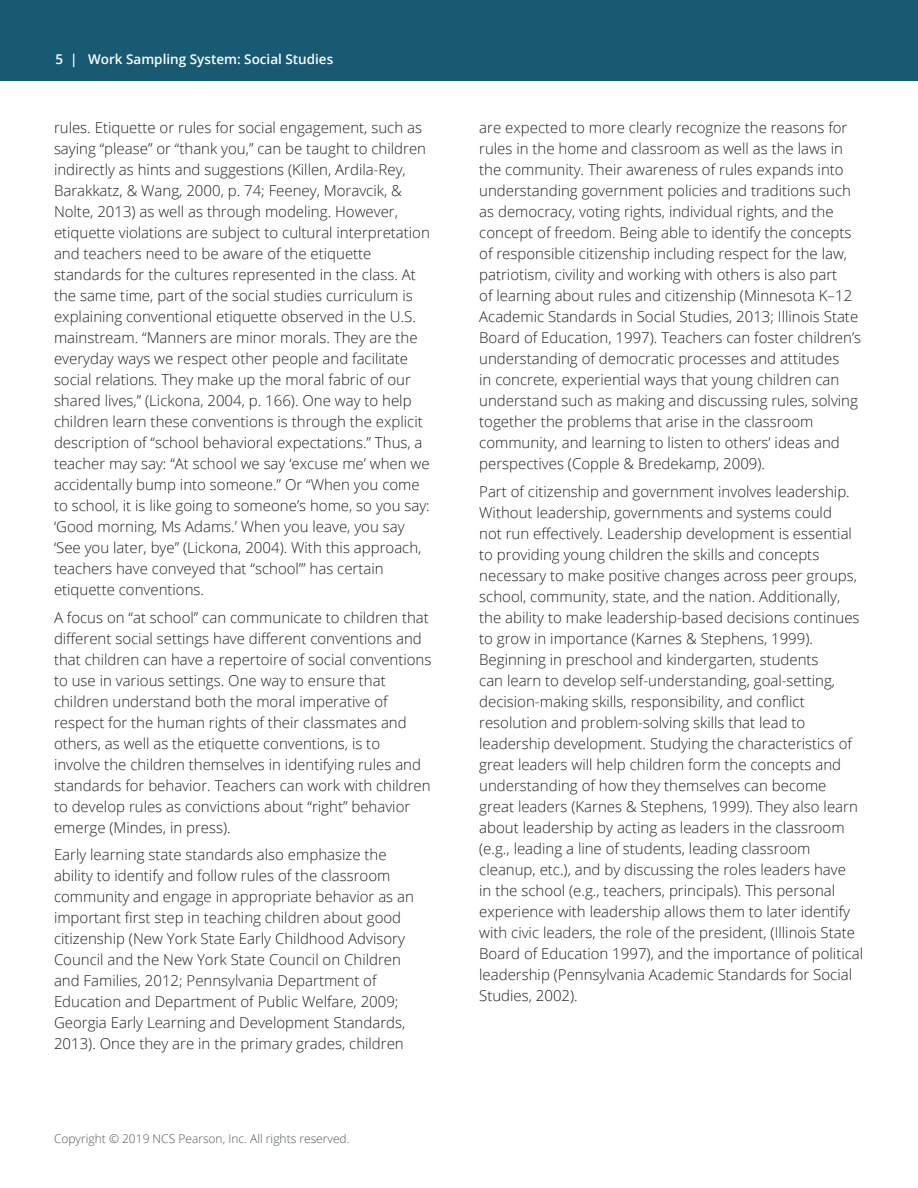
<style>
.page{position:relative;width:918px;height:1188px;background:#fff}
.page>*{position:absolute;margin:0;border:0;box-sizing:border-box;transform-origin:0 0}
.content{font:300 15px/21px "Open Sans";color:#231f20}
.t1{font:600 13.5px "Open Sans";color:#fff}
.t2{font:300 12px "Open Sans";color:#4e5759}
</style>
<div class="page">
<div style="left:0;top:0;width:918px;height:81px;background:#185a71"></div>
<p class="t1" style="left:55px;top:50px;width:279px">5 | Work Sampling System: Social Studies</p>
<p class="content" style="left:54px;top:117px;width:377px">rules. Etiquette or rules for social engagement, such as saying “please” or “thank you,” can be taught to children indirectly as hints and suggestions (Killen, Ardila-Rey, Barakkatz, &amp; Wang, 2000, p. 74; Feeney, Moravcik, &amp; Nolte, 2013) as well as through modeling. However, etiquette violations are subject to cultural interpretation and teachers need to be aware of the etiquette standards for the cultures represented in the class. At the same time, part of the social studies curriculum is explaining conventional etiquette observed in the U.S. mainstream. “Manners are minor morals. They are the everyday ways we respect other people and facilitate social relations. They make up the moral fabric of our shared lives,” (Lickona, 2004, p. 166). One way to help children learn these conventions is through the explicit description of “school behavioral expectations.” Thus, a teacher may say: “At school we say ‘excuse me’ when we accidentally bump into someone.” Or “When you come to school, it is like going to someone’s home, so you say: ‘Good morning, Ms Adams.’ When you leave, you say ‘See you later, bye” (Lickona, 2004). With this approach, teachers have conveyed that “school’” has certain etiquette conventions.</p>
<p class="content" style="left:54px;top:606px;width:379px">A focus on “at school” can communicate to children that different social settings have different conventions and that children can have a repertoire of social conventions to use in various settings. One way to ensure that children understand both the moral imperative of respect for the human rights of their classmates and others, as well as the etiquette conventions, is to<br>involve the children themselves in identifying rules and standards for behavior. Teachers can work with children to develop rules as convictions about “right” behavior emerge (Mindes, in press).</p>
<p class="content" style="left:54px;top:844px;width:362px">Early learning state standards also emphasize the ability to identify and follow rules of the classroom community and engage in appropriate behavior as an important first step in teaching children about good citizenship (New York State Early Childhood Advisory Council and the New York State Council on Children and Families, 2012; Pennsylvania Department of Education and Department of Public Welfare, 2009; Georgia Early Learning and Development Standards, 2013). Once they are in the primary grades, children</p>
<p class="t2" style="left:54px;top:1131px;width:297px">Copyright © 2019 NCS Pearson, Inc. All rights reserved.</p>
<p class="content" style="left:479px;top:117px;width:383px">are expected to more clearly recognize the reasons for rules in the home and classroom as well as the laws in the community. Their awareness of rules expands into understanding government policies and traditions such as democracy, voting rights, individual rights, and the concept of freedom. Being able to identify the concepts of responsible citizenship including respect for the law, patriotism, civility and working with others is also part<br>of learning about rules and citizenship (Minnesota K–12<br>Academic Standards in Social Studies, 2013; Illinois State Board of Education, 1997). Teachers can foster children’s understanding of democratic processes and attitudes<br>in concrete, experiential ways that young children can understand such as making and discussing rules, solving together the problems that arise in the classroom community, and learning to listen to others’ ideas and perspectives (Copple &amp; Bredekamp, 2009).</p>
<p class="content" style="left:479px;top:480px;width:386px">Part of citizenship and government involves leadership.<br>Without leadership, governments and systems could<br>not run effectively. Leadership development is essential to providing young children the skills and concepts necessary to make positive changes across peer groups, school, community, state, and the nation. Additionally, the ability to make leadership-based decisions continues to grow in importance (Karnes &amp; Stephens, 1999).<br>Beginning in preschool and kindergarten, students<br>can learn to develop self-understanding, goal-setting, decision-making skills, responsibility, and conflict resolution and problem-solving skills that lead to leadership development. Studying the characteristics of great leaders will help children form the concepts and understanding of how they themselves can become great leaders (Karnes &amp; Stephens, 1999). They also learn about leadership by acting as leaders in the classroom (e.g., leading a line of students, leading classroom cleanup, etc.), and by discussing the roles leaders have<br>in the school (e.g., teachers, principals). This personal experience with leadership allows them to later identify with civic leaders, the role of the president, (Illinois State Board of Education 1997), and the importance of political leadership (Pennsylvania Academic Standards for Social Studies, 2002).</p>
</div>
